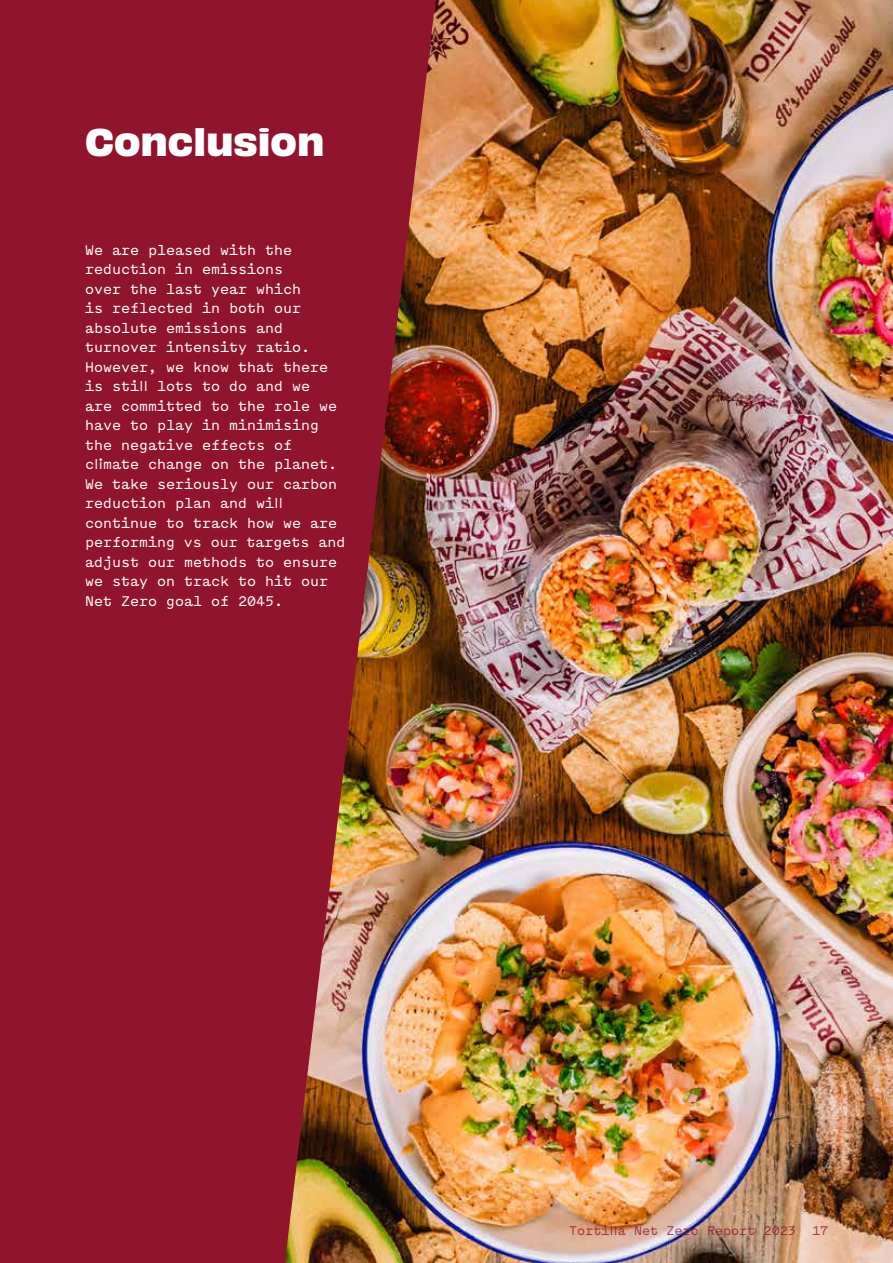
<style>
.page{position:relative;width:893px;height:1263px;background:#91142d}
.page>*{position:absolute;margin:0;border:0;box-sizing:border-box;transform-origin:0 0}
.t1{font:700 36px "Obviously";color:#fff}
.t2{font:15px/19.5px "Menoe Grotesque";color:#fff}
.t3{font:13.5px "Menoe Grotesque";color:#91142d}
</style>
<div class="page">
<img style="left:285px;top:0;width:608px;height:1263px">
<h1 class="t1" style="left:85px;top:114px;width:241px">Conclusion</h1>
<p class="t2" style="left:85px;top:240px;width:262px">We are pleased with the reduction in emissions<br>over the last year which<br>is reflected in both our absolute emissions and turnover intensity ratio.<br>However, we know that there is still lots to do and we<br>are committed to the role we have to play in minimising the negative effects of climate change on the planet.<br>We take seriously our carbon reduction plan and will continue to track how we are performing vs our targets and adjust our methods to ensure we stay on track to hit our<br>Net Zero goal of 2045.</p>
<p class="t3" style="left:569px;top:1222px;width:261px">Tortilla Net Zero Report 2023 17</p>
</div>
